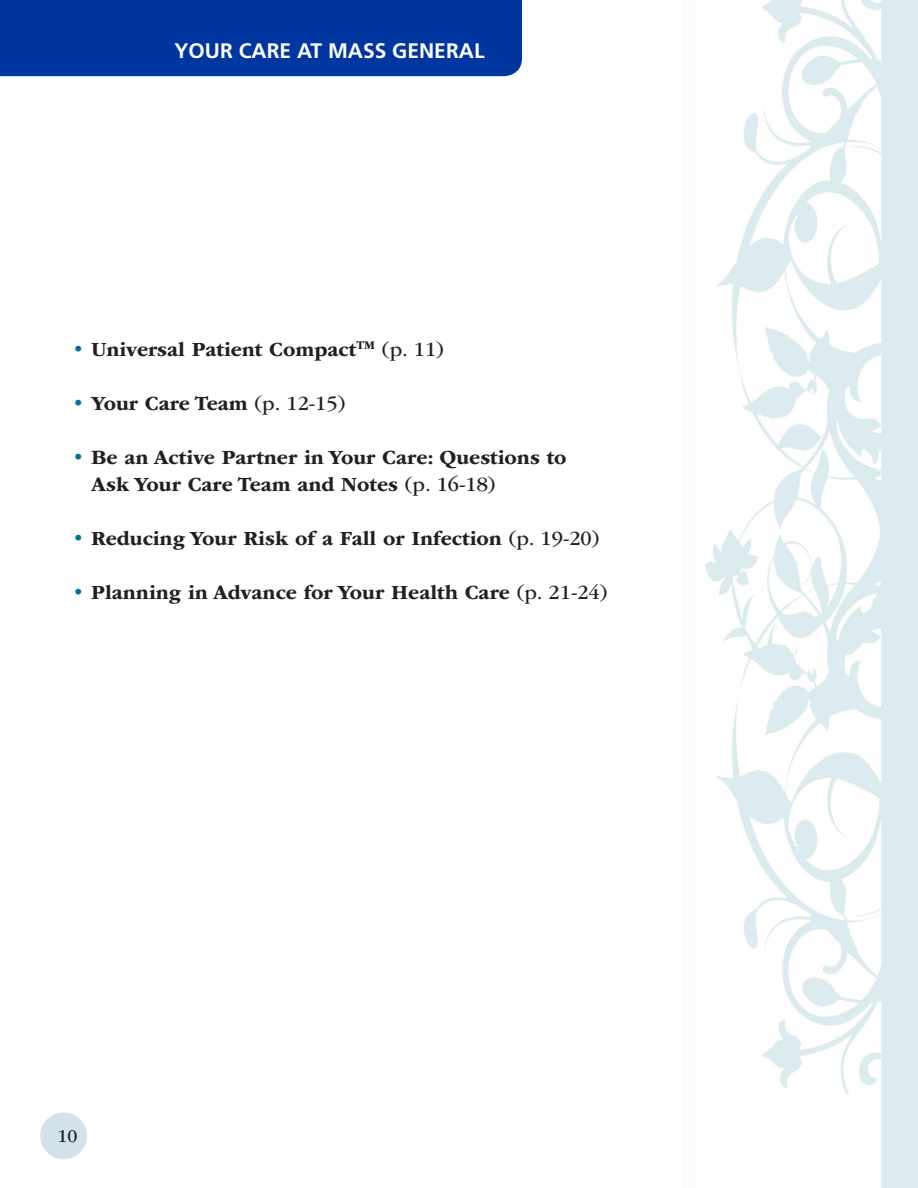
<style>
.page{position:relative;width:918px;height:1188px;background:#fff}
.page>*{position:absolute;margin:0;border:0;box-sizing:border-box;transform-origin:0 0}
.text{font:700 21px/27px "ITC Garamond Std";color:#231f20}
.text-2{font:700 21px "Frutiger LT Std";color:#fff}
.t1{font:18.75px "ITC Garamond Std";color:#231f20}
.s1{font-weight:400;color:#007297}
.s2{font-weight:400}
</style>
<div class="page">
<div style="left:40px;top:1112px;width:47px;height:47px;background:#d2e2ea;border-radius:50%"></div>
<div style="left:682px;top:0;width:236px;height:1188px;background:#fcfdfa"></div>
<img style="left:705px;top:0;width:213px;height:1188px">
<div style="left:0;top:0;width:522px;height:76px;background:#0036a0"></div>
<p class="text-2" style="left:175px;top:39px;width:311px">YOUR CARE AT MASS GENERAL</p>
<p class="text" style="left:72px;top:336px;width:373px"><span class="s1">•</span> Universal Patient Compact<sup>TM</sup> <span class="s2">(p. 11)</span></p>
<p class="text" style="left:72px;top:390px;width:275px"><span class="s1">•</span> Your Care Team <span class="s2">(p. 12-15)</span></p>
<p class="text" style="left:91px;top:444px;width:477px;text-indent:-19px"><span class="s1">•</span> Be an Active Partner in Your Care: Questions to<br>Ask Your Care Team and Notes <span class="s2">(p. 16-18)</span></p>
<p class="text" style="left:72px;top:525px;width:529px"><span class="s1">•</span> Reducing Your Risk of a Fall or Infection <span class="s2">(p. 19-20)</span></p>
<p class="text" style="left:72px;top:579px;width:537px"><span class="s1">•</span> Planning in Advance for Your Health Care <span class="s2">(p. 21-24)</span></p>
<p class="t1" style="left:58px;top:1126px;width:21px">10</p>
</div>
